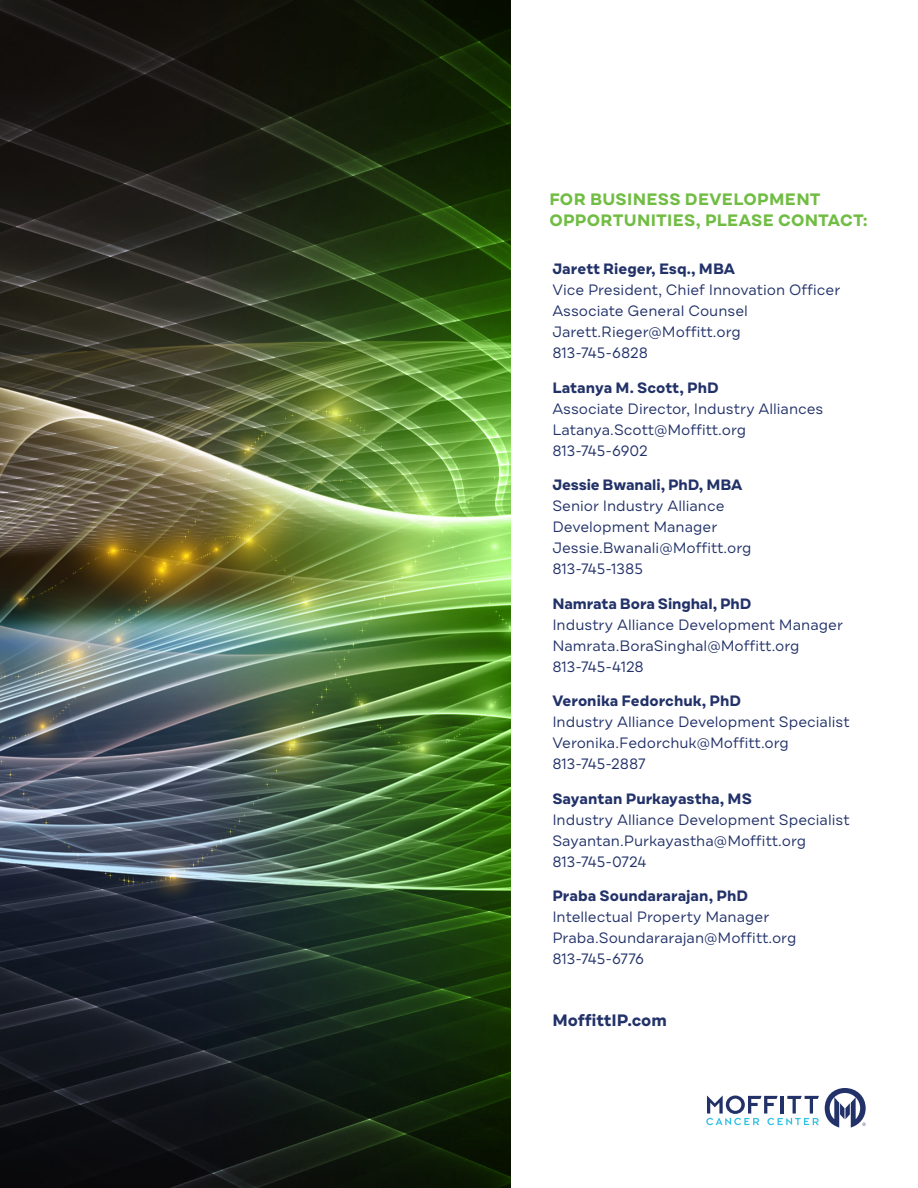
<style>
.page{position:relative;width:918px;height:1188px;background:#fff}
.page>*{position:absolute;margin:0;border:0;box-sizing:border-box;transform-origin:0 0}
.t1{font:700 16.5px/21px "Draft B";letter-spacing:.015em;color:#71bd43}
.t2{font:700 16.5px "Draft B";letter-spacing:-.005em;color:#223269}
.t3{font:15px/21px "Draft B";color:#223269}
.s1{font-weight:700}
</style>
<div class="page">
<svg style="left:706px;top:1095px;width:113px;height:30px"></svg>
<svg style="left:825px;top:1088px;width:41px;height:40px"></svg>
<img style="left:0;top:0;width:203px;height:1188px">
<img style="left:203px;top:0;width:308px;height:1188px">
<p class="t1" style="left:549px;top:189px;width:320px">FOR BUSINESS DEVELOPMENT<br>OPPORTUNITIES, PLEASE CONTACT:</p>
<p class="t3" style="left:552px;top:260px;width:289px"><span class="s1">Jarett Rieger, Esq., MBA<br></span>Vice President, Chief Innovation Officer<br>Associate General Counsel<br>Jarett.Rieger@Moffitt.org<br>813-745-6828</p>
<p class="t3" style="left:552px;top:378px;width:273px"><span class="s1">Latanya M. Scott, PhD<br></span>Associate Director, Industry Alliances<br>Latanya.Scott@Moffitt.org<br>813-745-6902</p>
<p class="t3" style="left:552px;top:476px;width:201px"><span class="s1">Jessie Bwanali, PhD, MBA<br></span>Senior Industry Alliance<br>Development Manager<br>Jessie.Bwanali@Moffitt.org<br>813-745-1385</p>
<p class="t3" style="left:552px;top:594px;width:292px"><span class="s1">Namrata Bora Singhal, PhD<br></span>Industry Alliance Development Manager<br>Namrata.BoraSinghal@Moffitt.org<br>813-745-4128</p>
<p class="t3" style="left:552px;top:692px;width:299px"><span class="s1">Veronika Fedorchuk, PhD<br></span>Industry Alliance Development Specialist<br>Veronika.Fedorchuk@Moffitt.org<br>813-745-2887</p>
<p class="t3" style="left:552px;top:789px;width:299px"><span class="s1">Sayantan Purkayastha, MS<br></span>Industry Alliance Development Specialist<br>Sayantan.Purkayastha@Moffitt.org<br>813-745-0724</p>
<p class="t3" style="left:552px;top:887px;width:246px"><span class="s1">Praba Soundararajan, PhD<br></span>Intellectual Property Manager<br>Praba.Soundararajan@Moffitt.org<br>813-745-6776</p>
<p class="t2" style="left:552px;top:1011px;width:116px">MoffittIP.com</p>
</div>
